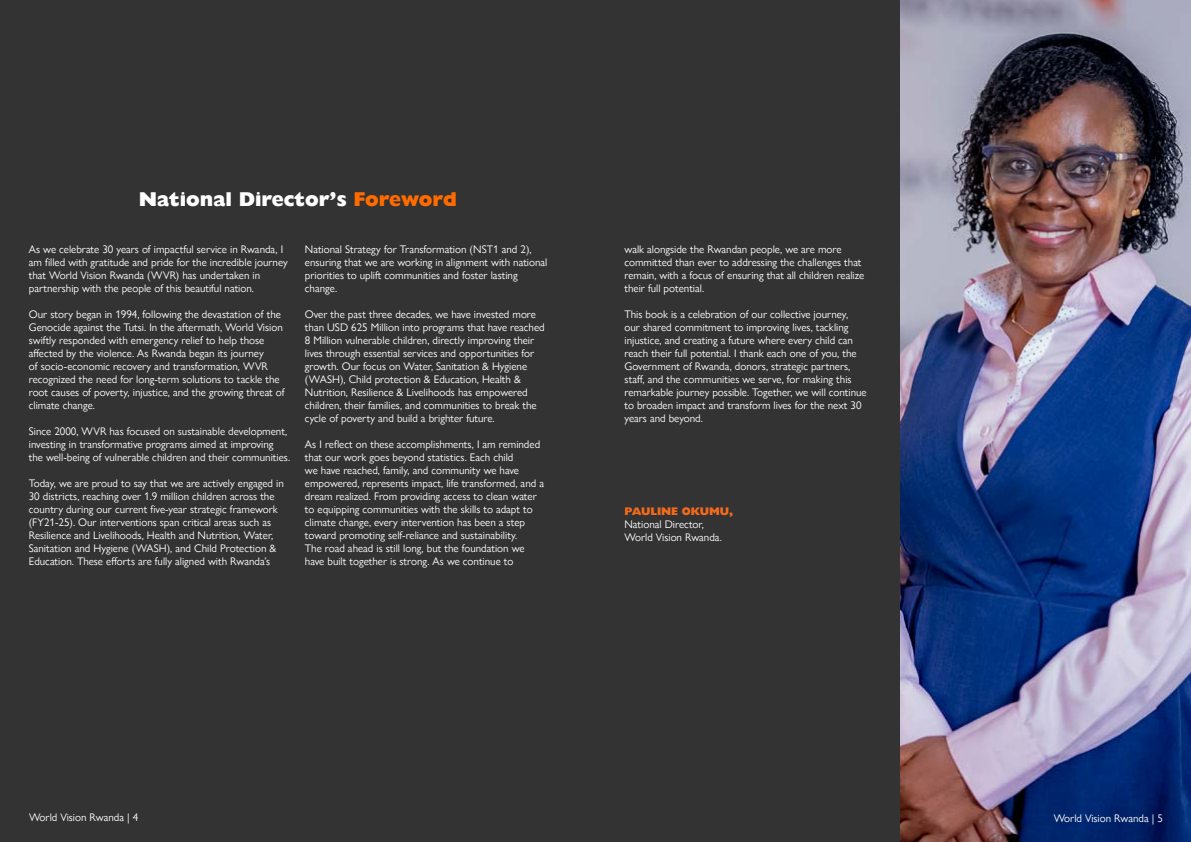
<style>
.page{position:relative;width:1191px;height:842px;background:#333}
.page>*{position:absolute;margin:0;border:0;box-sizing:border-box;transform-origin:0 0}
.t1{font:800 20px "Gill Sans Nova";color:#fff}
.t2{font:11px/13px "Gill Sans Nova";color:#fff}
.t3{font:800 11px "Gill Sans Nova";color:#f46b1d}
.s1{color:#ff6b00}
</style>
<div class="page">
<img style="left:900px;top:0;width:291px;height:842px">
<h1 class="t1" style="left:139px;top:187px;width:319px">National Director’s <span class="s1">Foreword</span></h1>
<p class="t2" style="left:29px;top:243px;width:261px">As we celebrate 30 years of impactful service in Rwanda, I am filled with gratitude and pride for the incredible journey that World Vision Rwanda (WVR) has undertaken in partnership with the people of this beautiful nation.</p>
<p class="t2" style="left:29px;top:308px;width:257px">Our story began in 1994, following the devastation of the Genocide against the Tutsi. In the aftermath, World Vision swiftly responded with emergency relief to help those affected by the violence. As Rwanda began its journey<br>of socio-economic recovery and transformation, WVR recognized the need for long-term solutions to tackle the root causes of poverty, injustice, and the growing threat of climate change.</p>
<p class="t2" style="left:29px;top:425px;width:263px">Since 2000, WVR has focused on sustainable development, investing in transformative programs aimed at improving the well-being of vulnerable children and their communities.</p>
<p class="t2" style="left:29px;top:477px;width:256px">Today, we are proud to say that we are actively engaged in 30 districts, reaching over 1.9 million children across the country during our current five-year strategic framework (FY21-25). Our interventions span critical areas such as Resilience and Livelihoods, Health and Nutrition, Water, Sanitation and Hygiene (WASH), and Child Protection &amp; Education. These efforts are fully aligned with Rwanda’s</p>
<p class="t2" style="left:305px;top:243px;width:244px">National Strategy for Transformation (NST1 and 2), ensuring that we are working in alignment with national priorities to uplift communities and foster lasting change.</p>
<p class="t2" style="left:305px;top:308px;width:241px">Over the past three decades, we have invested more than USD 625 Million into programs that have reached 8 Million vulnerable children, directly improving their lives through essential services and opportunities for growth. Our focus on Water, Sanitation &amp; Hygiene (WASH), Child protection &amp; Education, Health &amp; Nutrition, Resilience &amp; Livelihoods has empowered children, their families, and communities to break the cycle of poverty and build a brighter future.</p>
<p class="t2" style="left:305px;top:438px;width:240px">As I reflect on these accomplishments, I am reminded that our work goes beyond statistics. Each child<br>we have reached, family, and community we have empowered, represents impact, life transformed, and a dream realized. From providing access to clean water to equipping communities with the skills to adapt to climate change, every intervention has been a step toward promoting self-reliance and sustainability.<br>The road ahead is still long, but the foundation we have built together is strong. As we continue to</p>
<p class="t2" style="left:624px;top:243px;width:241px">walk alongside the Rwandan people, we are more committed than ever to addressing the challenges that remain, with a focus of ensuring that all children realize their full potential.</p>
<p class="t2" style="left:624px;top:308px;width:244px">This book is a celebration of our collective journey,<br>our shared commitment to improving lives, tackling injustice, and creating a future where every child can reach their full potential. I thank each one of you, the Government of Rwanda, donors, strategic partners, staff, and the communities we serve, for making this remarkable journey possible. Together, we will continue to broaden impact and transform lives for the next 30 years and beyond.</p>
<p class="t3" style="left:624px;top:504px;width:110px">PAULINE OKUMU,</p>
<p class="t2" style="left:624px;top:517px;width:99px">National Director,<br>World Vision Rwanda.</p>
<p class="t2" style="left:29px;top:810px;width:111px">World Vision Rwanda | 4</p>
<p class="t2" style="left:1053px;top:812px;width:111px">World Vision Rwanda | 5</p>
</div>
